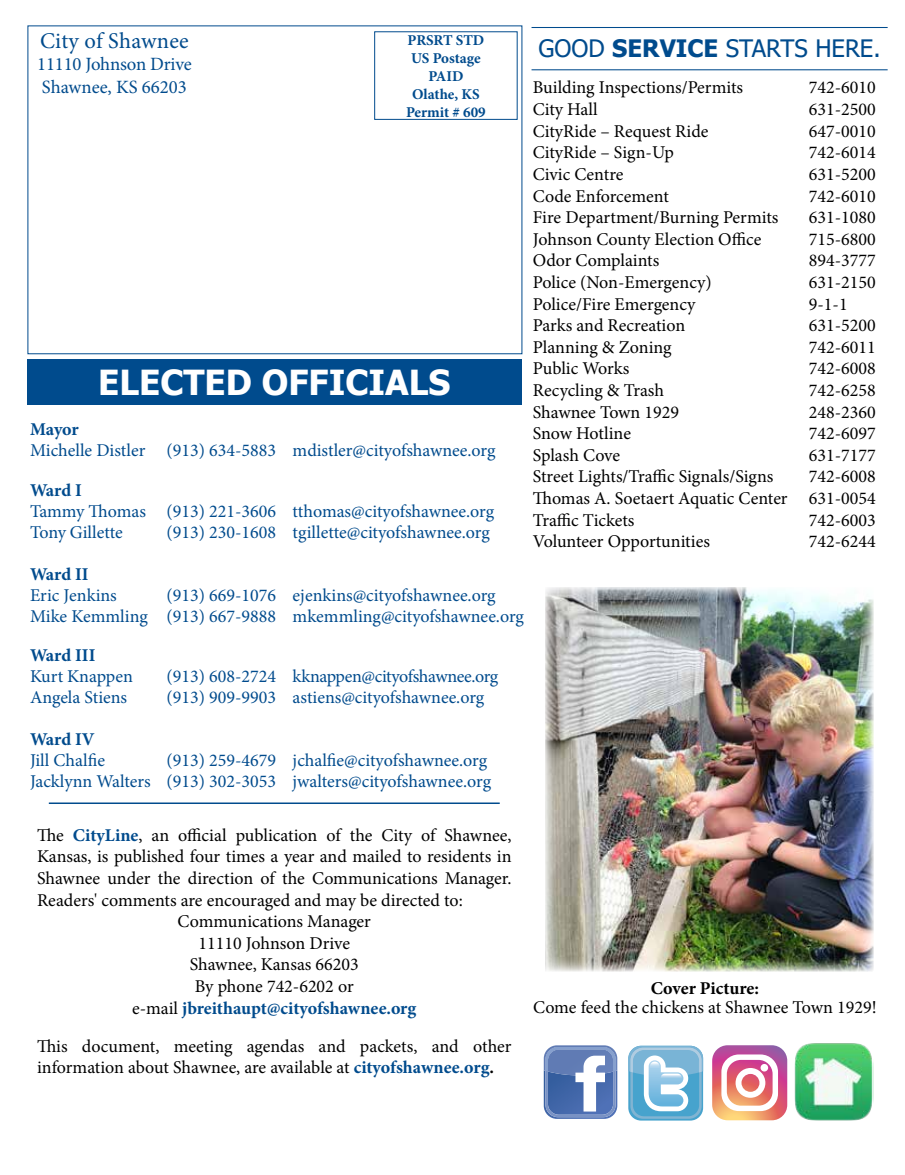
<style>
.page{position:relative;width:905px;height:1175px;background:#fff}
.page>*{position:absolute;margin:0;border:0;box-sizing:border-box;transform-origin:0 0}
.t1{font:700 34.5px "Tahoma";color:#fff}
.t2{font:24px "Tahoma";color:#004b8d}
.t3{font:22.5px "Minion Pro";letter-spacing:.01em;color:#004b8d}
.t4{font:18.75px/22.5px "Minion Pro";letter-spacing:-.01em;color:#004b8d}
.t5{font:18px/21.6px "Minion Pro";color:#000;text-align:justify}
.t6{font:18px/21px "Minion Pro";color:#004b8d}
.t7{font:700 18px "Minion Pro";letter-spacing:-.005em;color:#004b8d}
.t8{font:18px "Minion Pro";letter-spacing:-.02em;color:#004b8d}
.t9{font:700 18px "Minion Pro";letter-spacing:-.005em;color:#000}
.t10{font:700 15px/18px "Minion Pro";color:#004b8d;text-align:center}
.s1{font-weight:700}
.s2{font-weight:700;color:#004b8d}
.s3{font-weight:400;color:#000}
</style>
<div class="page">
<hr style="left:531px;top:27px;width:356px;height:1px;background:#004b8d">
<hr style="left:531px;top:69px;width:356px;height:1px;background:#004b8d">
<div style="left:374px;top:31px;width:143px;height:89px;border:1px solid #004b8d"></div>
<div style="left:27px;top:358px;width:494px;height:46px;background:#004b8d"></div>
<hr style="left:49px;top:802px;width:450px;height:2px;background:#004b8d">
<img style="left:794px;top:1043px;width:79px;height:78px">
<svg style="left:543px;top:1045px;width:74px;height:73px"></svg>
<svg style="left:628px;top:1045px;width:75px;height:75px"></svg>
<svg style="left:628px;top:1045px;width:75px;height:73px"></svg>
<svg style="left:712px;top:1045px;width:75px;height:75px"></svg>
<svg style="left:760px;top:1063px;width:8px;height:8px"></svg>
<img style="left:545px;top:587px;width:328px;height:384px">
<p class="t3" style="left:40px;top:26px;width:150px">City of Shawnee</p>
<p class="t4" style="left:37px;top:53px;width:156px">11110 Johnson Drive<br>Shawnee, KS 66203</p>
<p class="t10" style="left:406px;top:31px;width:81px">PRSRT STD<br>US Postage<br>PAID<br>Olathe, KS<br>Permit # 609</p>
<h1 class="t1" style="left:98px;top:358px;width:353px">ELECTED OFFICIALS</h1>
<p class="t7" style="left:30px;top:417px;width:50px">Mayor</p>
<p class="t6" style="left:30px;top:440px;width:467px">Michelle Distler (913) 634-5883 mdistler@cityofshawnee.org</p>
<p class="t7" style="left:30px;top:477px;width:53px">Ward I</p>
<p class="t6" style="left:30px;top:500px;width:465px">Tammy Thomas (913) 221-3606 tthomas@cityofshawnee.org<br>Tony Gillette</p>
<p class="t6" style="left:166px;top:521px;width:325px">(913) 230-1608 tgillette@cityofshawnee.org</p>
<p class="t7" style="left:30px;top:561px;width:60px">Ward II</p>
<p class="t6" style="left:30px;top:584px;width:88px">Eric Jenkins</p>
<p class="t6" style="left:30px;top:584px;width:495px;text-indent:136px">(913) 669-1076 ejenkins@cityofshawnee.org<br>Mike Kemmling (913) 667-9888 mkemmling@cityofshawnee.org</p>
<p class="t7" style="left:30px;top:642px;width:67px">Ward III</p>
<p class="t6" style="left:30px;top:665px;width:104px">Kurt Knappen</p>
<p class="t8" style="left:166px;top:664px;width:333px">(913) 608-2724 kknappen@cityofshawnee.org</p>
<p class="t6" style="left:30px;top:686px;width:99px">Angela Stiens</p>
<p class="t6" style="left:166px;top:686px;width:319px">(913) 909-9903 astiens@cityofshawnee.org</p>
<p class="t7" style="left:30px;top:726px;width:66px">Ward IV</p>
<p class="t6" style="left:30px;top:749px;width:76px">Jill Chalfie</p>
<p class="t6" style="left:30px;top:749px;width:462px;text-align:right">(913) 259-4679 jchalfie@cityofshawnee.org<br>Jacklynn Walters (913) 302-3053 jwalters@cityofshawnee.org</p>
<h2 class="t2" style="left:538px;top:32px;width:343px">GOOD <span class="s1">SERVICE</span> STARTS HERE.</h2>
<p class="t5" style="left:532px;top:77px;width:212px">Building Inspections/Permits</p>
<p class="t5" style="left:808px;top:77px;width:68px">742-6010</p>
<p class="t5" style="left:532px;top:99px;width:67px">City Hall</p>
<p class="t5" style="left:808px;top:99px;width:68px">631-2500</p>
<p class="t5" style="left:532px;top:120px;width:177px">CityRide – Request Ride</p>
<p class="t5" style="left:808px;top:120px;width:68px">647-0010</p>
<p class="t5" style="left:532px;top:142px;width:143px">CityRide – Sign-Up</p>
<p class="t5" style="left:808px;top:142px;width:68px">742-6014</p>
<p class="t5" style="left:532px;top:163px;width:92px">Civic Centre</p>
<p class="t5" style="left:808px;top:163px;width:68px">631-5200</p>
<p class="t5" style="left:532px;top:185px;width:138px">Code Enforcement</p>
<p class="t5" style="left:808px;top:185px;width:68px">742-6010</p>
<p class="t5" style="left:532px;top:207px;width:247px">Fire Department/Burning Permits</p>
<p class="t5" style="left:808px;top:207px;width:68px">631-1080</p>
<p class="t5" style="left:532px;top:228px;width:230px">Johnson County Election Office</p>
<p class="t5" style="left:808px;top:228px;width:68px">715-6800</p>
<p class="t5" style="left:532px;top:250px;width:128px">Odor Complaints</p>
<p class="t5" style="left:808px;top:250px;width:68px">894-3777</p>
<p class="t5" style="left:532px;top:271px;width:180px">Police (Non-Emergency)</p>
<p class="t5" style="left:808px;top:271px;width:68px">631-2150</p>
<p class="t5" style="left:532px;top:293px;width:164px">Police/Fire Emergency</p>
<p class="t5" style="left:808px;top:293px;width:40px">9-1-1</p>
<p class="t5" style="left:532px;top:315px;width:154px">Parks and Recreation</p>
<p class="t5" style="left:808px;top:315px;width:68px">631-5200</p>
<p class="t5" style="left:532px;top:336px;width:140px">Planning &amp; Zoning</p>
<p class="t5" style="left:808px;top:336px;width:68px">742-6011</p>
<p class="t5" style="left:532px;top:358px;width:98px">Public Works</p>
<p class="t5" style="left:808px;top:358px;width:68px">742-6008</p>
<p class="t5" style="left:532px;top:379px;width:133px">Recycling &amp; Trash</p>
<p class="t5" style="left:808px;top:379px;width:68px">742-6258</p>
<p class="t5" style="left:532px;top:401px;width:148px">Shawnee Town 1929</p>
<p class="t5" style="left:808px;top:401px;width:68px">248-2360</p>
<p class="t5" style="left:532px;top:423px;width:100px">Snow Hotline</p>
<p class="t5" style="left:808px;top:423px;width:68px">742-6097</p>
<p class="t5" style="left:532px;top:444px;width:89px">Splash Cove</p>
<p class="t5" style="left:808px;top:444px;width:68px">631-7177</p>
<p class="t5" style="left:532px;top:466px;width:242px">Street Lights/Traffic Signals/Signs</p>
<p class="t5" style="left:532px;top:466px;width:344px;text-indent:276px">742-6008<br>Thomas A. Soetaert Aquatic Center 631-0054<br>Traffic Tickets</p>
<p class="t5" style="left:808px;top:509px;width:68px">742-6003</p>
<p class="t5" style="left:532px;top:531px;width:179px">Volunteer Opportunities</p>
<p class="t5" style="left:808px;top:531px;width:68px">742-6244</p>
<p class="t5" style="left:37px;top:824px;width:476px">The <span class="s2">CityLine</span>, an official publication of the City of Shawnee,</p>
<p class="t5" style="left:37px;top:846px;width:476px">Kansas, is published four times a year and mailed to residents in</p>
<p class="t5" style="left:37px;top:867px;width:476px">Shawnee under the direction of the Communications Manager.</p>
<p class="t5" style="left:37px;top:889px;width:427px">Readers' comments are encouraged and may be directed to:</p>
<p class="t5" style="left:178px;top:910px;width:195px">Communications Manager</p>
<p class="t5" style="left:198px;top:932px;width:153px">11110 Johnson Drive</p>
<p class="t5" style="left:190px;top:954px;width:170px">Shawnee, Kansas 66203</p>
<p class="t5" style="left:195px;top:975px;width:160px">By phone 742-6202 or</p>
<p class="t7" style="left:132px;top:995px;width:286px"><span class="s3">e-mail</span> jbreithaupt@cityofshawnee.org</p>
<p class="t5" style="left:37px;top:1035px;width:476px">This document, meeting agendas and packets, and other information about Shawnee, are available at <span class="s2">cityofshawnee.org</span><span class="s1">.</span></p>
<p class="t9" style="left:650px;top:975px;width:110px">Cover Picture:</p>
<p class="t5" style="left:533px;top:996px;width:345px">Come feed the chickens at Shawnee Town 1929!</p>
</div>
